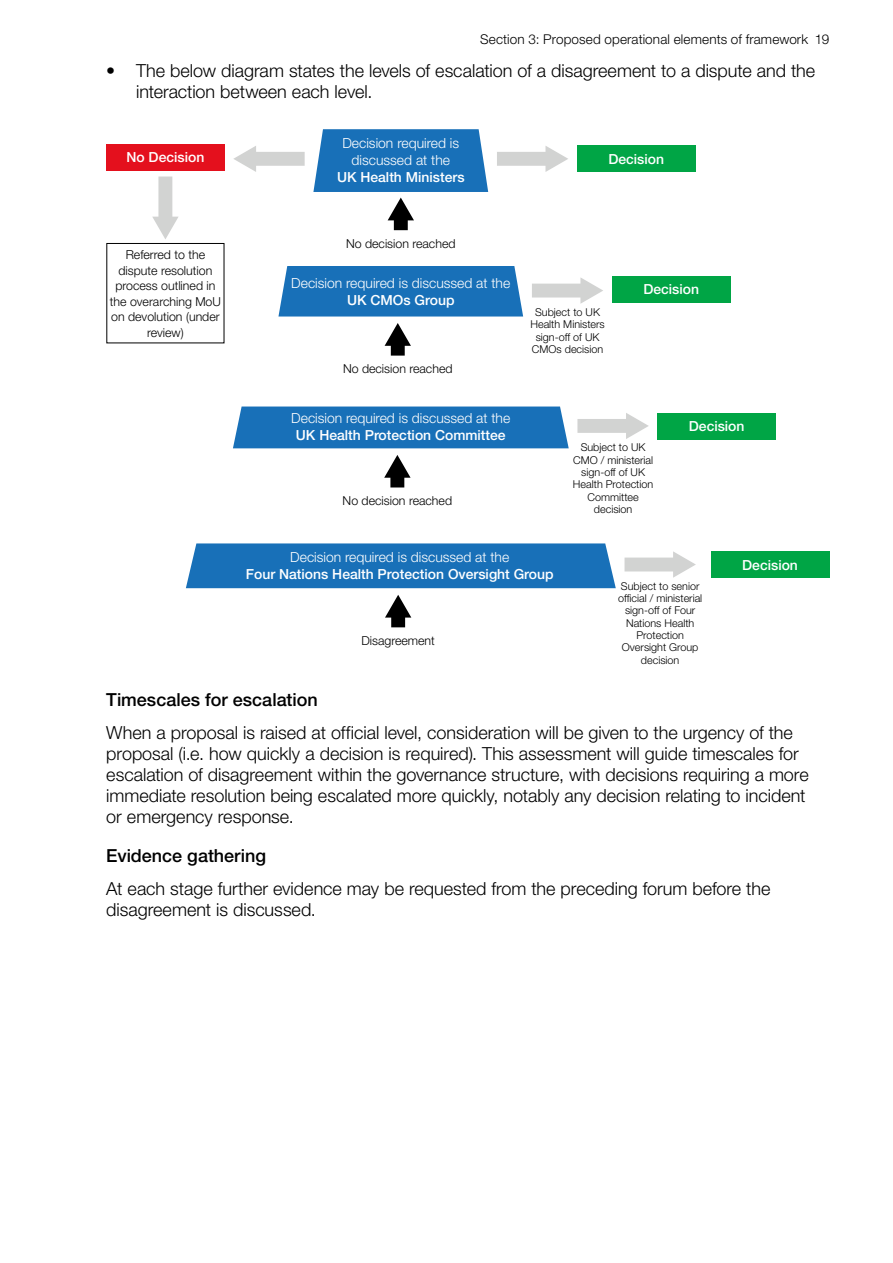
<style>
.page{position:relative;width:893px;height:1263px;background:#fff}
.page>*{position:absolute;margin:0;border:0;box-sizing:border-box;transform-origin:0 0}
.Body_Text{font:300 18px/21px "Helvetica Neue LT Std";color:#000}
.Heading_3{font:500 18px "Helvetica Neue LT Std";color:#000}
.t1{font:300 13.95px/17px "Helvetica Neue LT Std";color:#fff;text-align:center}
.t2{font:500 13.95px/17px "Helvetica Neue LT Std";color:#fff;text-align:center}
.t3{font:300 13.5px "Helvetica Neue LT Std";letter-spacing:.01em;color:#000}
.t4{font:300 12.3px/15.5px "Helvetica Neue LT Std";color:#000;text-align:center}
.t5{font:300 10.8px/12.3px "Helvetica Neue LT Std";color:#000;text-align:center}
.s1{font-weight:500}
.s2{font-weight:300}
</style>
<div class="page">
<svg style="left:313px;top:129px;width:175px;height:63px;background:#2578bc"></svg>
<div style="left:278px;top:266px;width:245px;height:50px;background:#1870b8"></div>
<div style="left:233px;top:406px;width:336px;height:42px;background:#1870b8"></div>
<div style="left:186px;top:543px;width:430px;height:45px;background:#1870b8"></div>
<div style="left:577px;top:145px;width:118px;height:27px;background:#00a545"></div>
<div style="left:106px;top:144px;width:119px;height:27px;background:#e4101d"></div>
<div style="left:612px;top:276px;width:118px;height:27px;background:#00a545"></div>
<div style="left:658px;top:413px;width:118px;height:26px;background:#00a545"></div>
<div style="left:711px;top:551px;width:118px;height:27px;background:#00a545"></div>
<div style="left:577px;top:419px;width:53px;height:14px;background:#d2d3d2"></div>
<svg style="left:626px;top:413px;width:23px;height:26px"></svg>
<div style="left:158px;top:176px;width:14px;height:44px;background:#d2d3d2"></div>
<svg style="left:152px;top:217px;width:26px;height:22px"></svg>
<div style="left:394px;top:217px;width:14px;height:13px;background:#000"></div>
<svg style="left:388px;top:198px;width:26px;height:22px"></svg>
<div style="left:391px;top:342px;width:14px;height:14px;background:#000"></div>
<svg style="left:385px;top:323px;width:26px;height:23px"></svg>
<div style="left:390px;top:474px;width:14px;height:13px;background:#000"></div>
<svg style="left:384px;top:455px;width:27px;height:23px"></svg>
<div style="left:391px;top:614px;width:14px;height:13px;background:#000"></div>
<svg style="left:385px;top:595px;width:26px;height:23px"></svg>
<div style="left:624px;top:558px;width:53px;height:13px;background:#d2d3d2"></div>
<svg style="left:673px;top:551px;width:23px;height:27px"></svg>
<div style="left:532px;top:284px;width:52px;height:13px;background:#d2d3d2"></div>
<svg style="left:580px;top:277px;width:23px;height:27px"></svg>
<div style="left:497px;top:152px;width:52px;height:14px;background:#d2d3d2"></div>
<svg style="left:545px;top:146px;width:23px;height:26px"></svg>
<div style="left:252px;top:152px;width:53px;height:14px;background:#d2d3d2"></div>
<svg style="left:233px;top:146px;width:23px;height:26px"></svg>
<p class="t3" style="left:480px;top:31px;width:350px">Section 3: Proposed operational elements of framework 19</p>
<p class="Body_Text" style="left:136px;top:59px;width:681px;text-indent:-30px">• The below diagram states the levels of escalation of a disagreement to a dispute and the interaction between each level.</p>
<p class="t1" style="left:337px;top:134px;width:129px">Decision required is discussed at the<br><span class="s1">UK Health Ministers</span></p>
<p class="t2" style="left:126px;top:149px;width:79px">No Decision</p>
<p class="t2" style="left:608px;top:150px;width:57px">Decision</p>
<p class="t4" style="left:110px;top:247px;width:113px">Referred to the dispute resolution process outlined in the overarching MoU on devolution (under review)</p>
<p class="t4" style="left:346px;top:235px;width:111px">No decision reached</p>
<p class="t1" style="left:291px;top:274px;width:220px">Decision required is discussed at the<br><span class="s1">UK CMOs Group</span></p>
<p class="t4" style="left:343px;top:361px;width:111px">No decision reached</p>
<p class="t1" style="left:291px;top:409px;width:220px">Decision required is discussed at the<br><span class="s1">UK Health Protection Committee</span></p>
<p class="t4" style="left:343px;top:493px;width:111px">No decision reached</p>
<p class="t5" style="left:530px;top:306px;width:76px">Subject to UK<br>Health Ministers sign-off of UK<br>CMOs decision</p>
<p class="t2" style="left:643px;top:281px;width:57px">Decision</p>
<p class="t2" style="left:689px;top:418px;width:57px">Decision</p>
<p class="t5" style="left:573px;top:441px;width:82px">Subject to UK<br>CMO / ministerial sign-off of UK<br>Health Protection<br>Committee decision</p>
<p class="t2" style="left:246px;top:548px;width:309px"><span class="s2">Decision required is discussed at the<br></span>Four Nations Health Protection Oversight Group</p>
<p class="t4" style="left:361px;top:633px;width:75px">Disagreement</p>
<p class="t5" style="left:618px;top:579px;width:86px">Subject to senior official / ministerial sign-off of Four<br>Nations Health<br>Protection<br>Oversight Group decision</p>
<p class="t2" style="left:742px;top:556px;width:57px">Decision</p>
<h4 class="Heading_3" style="left:106px;top:688px;width:213px">Timescales for escalation</h4>
<p class="Body_Text" style="left:106px;top:722px;width:704px">When a proposal is raised at official level, consideration will be given to the urgency of the proposal (i.e. how quickly a decision is required). This assessment will guide timescales for escalation of disagreement within the governance structure, with decisions requiring a more immediate resolution being escalated more quickly, notably any decision relating to incident or emergency response.</p>
<h4 class="Heading_3" style="left:106px;top:844px;width:161px">Evidence gathering</h4>
<p class="Body_Text" style="left:106px;top:878px;width:666px">At each stage further evidence may be requested from the preceding forum before the disagreement is discussed.</p>
</div>
